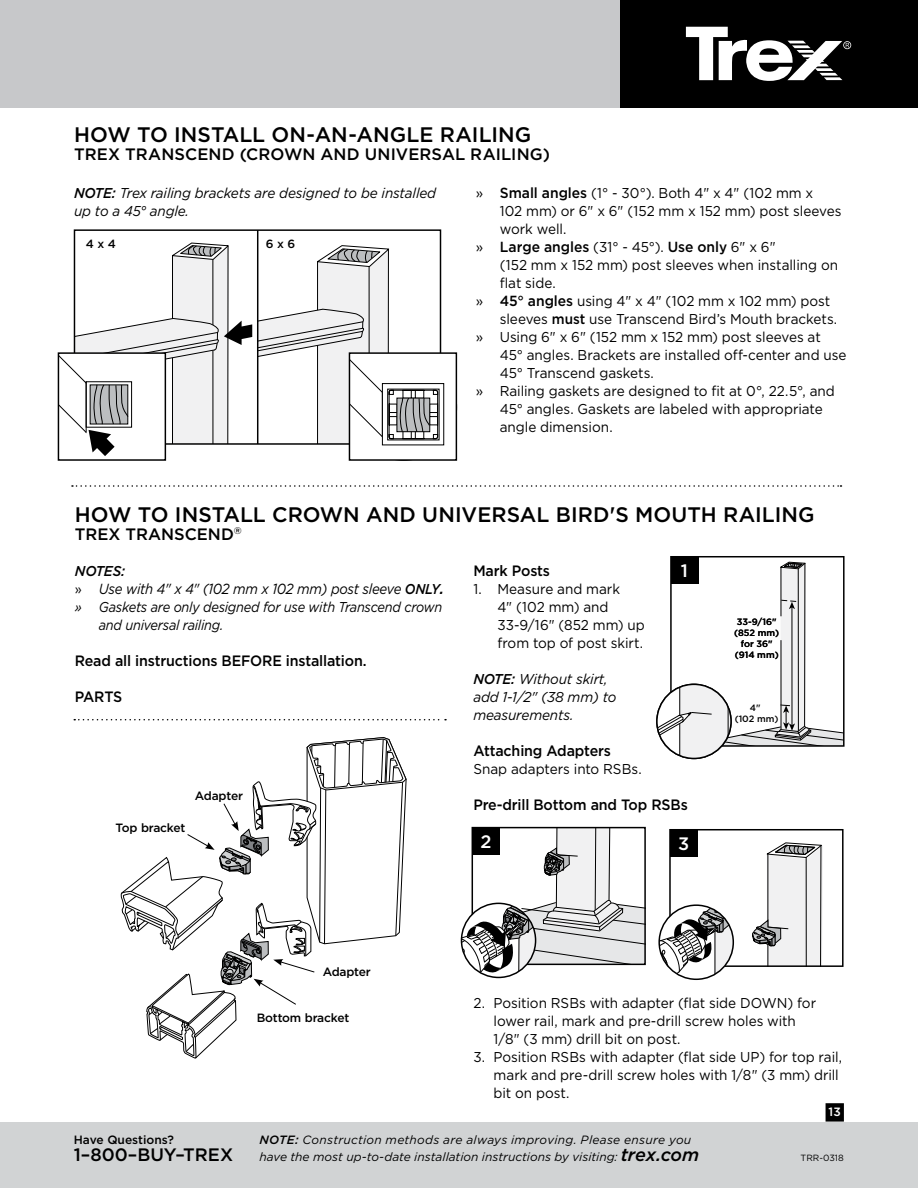
<style>
.page{position:relative;width:918px;height:1188px;background:#fff}
.page>*{position:absolute;margin:0;border:0;box-sizing:border-box;transform-origin:0 0}
.t1{font:500 21px "Gotham";color:#000}
.t2{font:500 18px "Gotham";color:#000}
.t3{font:500 18px "Gotham";color:#fff}
.t4{font:500 16.5px "Gotham";color:#000}
.t5{font:500 15px "Gotham";letter-spacing:-.01em;color:#000;scale:.95 1}
.t6{font:italic 14.7px "Gotham";letter-spacing:-.02em;color:#000;scale:.9 1}
.t7{font:500 14.7px "Gotham";color:#000;scale:.95 1}
.t8{font:14.25px/18px "Gotham";color:#000;scale:.95 1}
.t9{font:italic 14.25px/18px "Gotham";letter-spacing:-.02em;color:#000;scale:.95 1}
.t10{font:italic 14.25px/18px "Gotham";letter-spacing:-.02em;color:#000;scale:.9 1}
.t11{font:italic 500 14.25px "Gotham";letter-spacing:-.01em;color:#000;scale:.95 1}
.t12{font:italic 12px/17.2px "Gotham";letter-spacing:.005em;color:#000}
.t13{font:500 12px "Gotham";letter-spacing:-.015em;color:#000}
.t14{font:500 12px "Gotham";color:#fff}
.t15{font:500 11.85px "Gotham";color:#000}
.t16{font:500 9.15px/10.9px "Gotham";color:#000;text-align:center}
.t17{font:9px "Gotham";color:#000}
.s1{font-weight:500}
.s2{font-weight:500;font-size:14.7px}
.s3{font-weight:400;font-size:14.25px}
.s4{font-size:14.25px}
.s5{font-style:normal;font-size:14.25px}
.s6{font-weight:500;font-size:14.25px}
.s7{font-weight:700;font-size:14.25px}
.s8{font-weight:500;font-size:18px}
</style>
<div class="page">
<div style="left:0;top:1122px;width:918px;height:66px;background:#d1d3d4"></div>
<div style="left:0;top:0;width:624px;height:108px;background:#c7c8ca"></div>
<div style="left:620px;top:0;width:298px;height:108px;background:#000"></div>
<svg style="left:686px;top:27px;width:165px;height:54px"></svg>
<div style="left:826px;top:1104px;width:17px;height:17px;background:#000"></div>
<div style="left:826px;top:1103px;width:18px;height:19px;border:2px solid #000"></div>
<hr style="left:257px;top:230px;width:1px;height:214px;background:#000">
<svg style="left:438px;top:388px;width:2px;height:53px"></svg>
<svg style="left:258px;top:242px;width:180px;height:202px"></svg>
<div style="left:349px;top:352px;width:108px;height:109px;border:1px solid #000"></div>
<svg style="left:60px;top:239px;width:192px;height:217px"></svg>
<div style="left:58px;top:352px;width:108px;height:109px;border:1px solid #000"></div>
<svg style="left:72px;top:485px;width:770px;height:2px"></svg>
<svg style="left:74px;top:719px;width:372px;height:1px"></svg>
<svg style="left:120px;top:737px;width:287px;height:322px"></svg>
<div style="left:671px;top:557px;width:27px;height:27px;background:#000"></div>
<svg style="left:657px;top:558px;width:187px;height:200px"></svg>
<div style="left:656px;top:684px;width:76px;height:75px;border:2px solid #000;border-radius:50%"></div>
<svg style="left:461px;top:827px;width:184px;height:151px"></svg>
<svg style="left:752px;top:842px;width:71px;height:122px"></svg>
<div style="left:669px;top:829px;width:175px;height:138px;border:2px solid #000"></div>
<div style="left:670px;top:830px;width:28px;height:27px;background:#000"></div>
<svg style="left:659px;top:905px;width:74px;height:75px"></svg>
<h1 class="t1" style="left:74px;top:123px;width:459px">HOW TO INSTALL ON-AN-ANGLE RAILING</h1>
<p class="t4" style="left:74px;top:145px;width:477px">TREX TRANSCEND (CROWN AND UNIVERSAL RAILING)</p>
<p class="t9" style="left:74px;top:184px;width:383px"><span class="s1">NOTE:</span> Trex railing brackets are designed to be installed up to a 45° angle.</p>
<p class="t8" style="left:500px;top:184px;width:361px;text-indent:-24px">» <span class="s2">Small angles</span> (1° - 30°). Both 4" x 4" (102 mm x<br>102 mm) or 6" x 6" (152 mm x 152 mm) post sleeves work well.</p>
<p class="t7" style="left:476px;top:238px;width:317px"><span class="s3">»</span> Large angles <span class="s3">(31° - 45°).</span> Use onl<span class="s4">y</span> <span class="s3">6" x 6"</span></p>
<p class="t8" style="left:500px;top:256px;width:358px">(152 mm x 152 mm) post sleeves when installing on</p>
<p class="t8" style="left:500px;top:274px;width:61px">flat side.</p>
<p class="t8" style="left:476px;top:292px;width:375px">» <span class="s2">45° angles</span> using 4" x 4" (102 mm x 102 mm) post</p>
<p class="t8" style="left:500px;top:310px;width:357px">sleeves <span class="s1">must</span> use Transcend Bird’s Mouth brackets.</p>
<p class="t8" style="left:476px;top:328px;width:365px">» Using 6" x 6" (152 mm x 152 mm) post sleeves at</p>
<p class="t8" style="left:500px;top:346px;width:366px">45° angles. Brackets are installed off-center and use</p>
<p class="t8" style="left:500px;top:364px;width:164px">45° Transcend gaskets.</p>
<p class="t8" style="left:476px;top:382px;width:380px">» Railing gaskets are designed to fit at 0°, 22.5°, and</p>
<p class="t8" style="left:500px;top:400px;width:342px">45° angles. Gaskets are labeled with appropriate</p>
<p class="t8" style="left:500px;top:418px;width:120px">angle dimension.</p>
<p class="t15" style="left:86px;top:236px;width:32px">4 x 4</p>
<p class="t15" style="left:266px;top:236px;width:31px">6 x 6</p>
<h1 class="t1" style="left:75px;top:502px;width:741px">HOW TO INSTALL CROWN AND UNIVERSAL BIRD'S MOUTH RAILING</h1>
<p class="t4" style="left:75px;top:524px;width:169px">TREX TRANSCEND<sup>®</sup></p>
<p class="t11" style="left:75px;top:563px;width:55px">NOTES:</p>
<p class="t6" style="left:75px;top:581px;width:411px"><span class="s5">»</span> Use with 4" x 4" (102 mm x 102 mm) post sleeve <span class="s6">ONLY</span><span class="s7">.</span></p>
<p class="t10" style="left:99px;top:598px;width:383px;text-indent:-24px">» Gaskets are only designed for use with Transcend crown and universal railing.</p>
<p class="t5" style="left:75px;top:652px;width:309px">Read all instructions BEFORE installation.</p>
<p class="t5" style="left:75px;top:688px;width:52px">PARTS</p>
<p class="t3" style="left:681px;top:559px;width:9px">1</p>
<p class="t5" style="left:473px;top:562px;width:82px">Mark Posts</p>
<p class="t8" style="left:497px;top:580px;width:157px;text-indent:-24px">1. Measure and mark<br>4" (102 mm) and<br>33-9/16" (852 mm) up from top of post skirt.</p>
<p class="t9" style="left:473px;top:670px;width:152px"><span class="s1">NOTE:</span> Without skirt, add 1-1/2" (38 mm) to measurements.</p>
<p class="t5" style="left:473px;top:742px;width:147px">Attaching Adapters</p>
<p class="t8" style="left:473px;top:760px;width:179px">Snap adapters into RSBs.</p>
<p class="t5" style="left:473px;top:796px;width:227px">Pre-drill Bottom and Top RSBs</p>
<p class="t16" style="left:734px;top:616px;width:47px">33-9/16" (852 mm) for 36" (914 mm)</p>
<p class="t16" style="left:735px;top:703px;width:45px">4"<br>(102 mm)</p>
<p class="t13" style="left:195px;top:789px;width:50px">Adapter</p>
<p class="t13" style="left:116px;top:821px;width:71px">Top bracket</p>
<p class="t3" style="left:480px;top:830px;width:13px">2</p>
<p class="t3" style="left:678px;top:832px;width:13px">3</p>
<p class="t13" style="left:74px;top:1133px;width:102px">Have Questions?</p>
<p class="t2" style="left:74px;top:1144px;width:161px">1–800–BUY–TREX</p>
<p class="t13" style="left:323px;top:965px;width:50px">Adapter</p>
<p class="t13" style="left:257px;top:1011px;width:94px">Bottom bracket</p>
<p class="t8" style="left:494px;top:994px;width:341px;text-indent:-20px">2. Position RSBs with adapter (flat side DOWN) for lower rail, mark and pre-drill screw holes with<br>1/8" (3 mm) drill bit on post.</p>
<p class="t8" style="left:494px;top:1048px;width:368px;text-indent:-20px">3. Position RSBs with adapter (flat side UP) for top rail, mark and pre-drill screw holes with 1/8" (3 mm) drill bit on post.</p>
<p class="t12" style="left:259px;top:1131px;width:441px"><span class="s1">NOTE:</span> Construction methods are always improving. Please ensure you have the most up-to-date installation instructions by visiting: <span class="s8">trex.com</span></p>
<p class="t14" style="left:829px;top:1105px;width:14px">13</p>
<p class="t17" style="left:801px;top:1153px;width:45px">TRR-0318</p>
</div>
